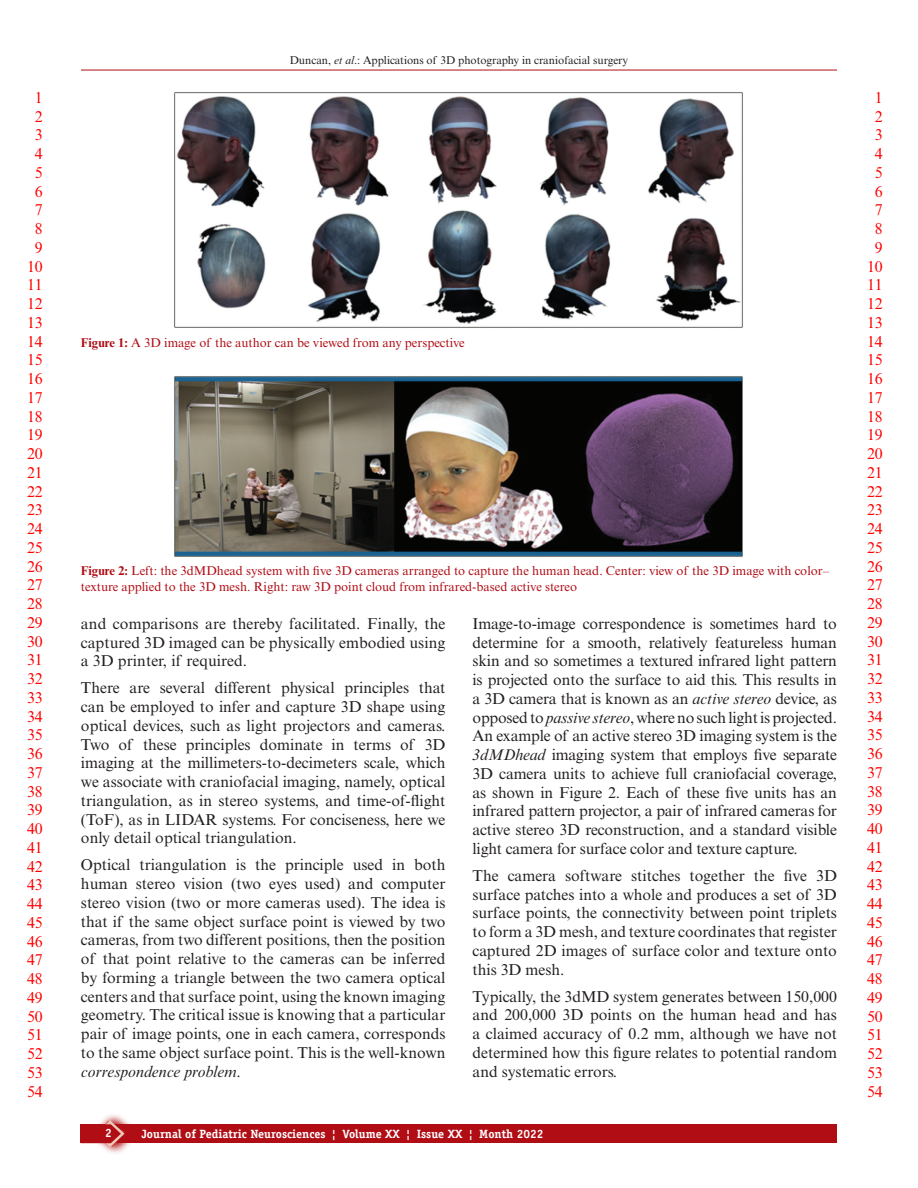
<style>
.page{position:relative;width:918px;height:1188px;background:#fff}
.page>*{position:absolute;margin:0;border:0;box-sizing:border-box;transform-origin:0 0}
.t1{font:15.75px/18.8px "Times New Roman MT Std";color:#231f20;text-align:justify}
.t2{font:15.75px/18.8px "Times New Roman MT Std";color:#f00;text-align:center}
.t3{font:12.75px/15.8px "Times New Roman MT Std";color:#b00d15}
.t4{font:700 12px "Officina Serif Std";color:#fff}
.t5{font:11.25px "Times New Roman MT Std";color:#231f20}
.s1{font-style:italic}
.s2{font-weight:700}
</style>
<div class="page">
<div style="left:81px;top:1124px;width:756px;height:19px;background:#b00d15"></div>
<svg style="left:103px;top:1114px;width:28px;height:39px"></svg>
<svg style="left:81px;top:1120px;width:44px;height:27px"></svg>
<hr style="left:81px;top:70px;width:756px;height:1px;background:#b00d15">
<img style="left:174px;top:92px;width:569px;height:236px">
<img style="left:174px;top:376px;width:569px;height:181px">
<p class="t2" style="left:27px;top:89px;width:17px">1<br>2<br>3<br>4<br>5<br>6<br>7<br>8<br>9<br>10<br>11<br>12<br>13<br>14<br>15<br>16<br>17<br>18<br>19<br>20<br>21<br>22<br>23<br>24<br>25<br>26<br>27<br>28<br>29<br>30<br>31<br>32<br>33<br>34<br>35<br>36<br>37<br>38<br>39<br>40<br>41<br>42<br>43<br>44<br>45<br>46<br>47<br>48<br>49<br>50<br>51<br>52<br>53<br>54</p>
<p class="t5" style="left:290px;top:56px;width:340px">Duncan, <span class="s1">et al</span>.: Applications of 3D photography in craniofacial surgery</p>
<p class="t3" style="left:81px;top:336px;width:386px"><span class="s2">Figure 1:</span> A 3D image of the author can be viewed from any perspective</p>
<p class="t3" style="left:81px;top:564px;width:750px"><span class="s2">Figure 2:</span> Left: the 3dMDhead system with five 3D cameras arranged to capture the human head. Center: view of the 3D image with color– texture applied to the 3D mesh. Right: raw 3D point cloud from infrared-based active stereo</p>
<p class="t1" style="left:81px;top:616px;width:366px">and comparisons are thereby facilitated. Finally, the captured 3D imaged can be physically embodied using a 3D printer, if required.</p>
<p class="t1" style="left:81px;top:680px;width:366px">There are several different physical principles that can be employed to infer and capture 3D shape using optical devices, such as light projectors and cameras.<br>Two of these principles dominate in terms of 3D imaging at the millimeters-to-decimeters scale, which we associate with craniofacial imaging, namely, optical triangulation, as in stereo systems, and time-of-flight (ToF), as in LIDAR systems. For conciseness, here we only detail optical triangulation.</p>
<p class="t1" style="left:81px;top:857px;width:366px">Optical triangulation is the principle used in both human stereo vision (two eyes used) and computer stereo vision (two or more cameras used). The idea is that if the same object surface point is viewed by two cameras, from two different positions, then the position of that point relative to the cameras can be inferred by forming a triangle between the two camera optical centers and that surface point, using the known imaging geometry. The critical issue is knowing that a particular pair of image points, one in each camera, corresponds to the same object surface point. This is the well-known <span class="s1">correspondence problem</span>.</p>
<p class="t1" style="left:472px;top:616px;width:366px">Image-to-image correspondence is sometimes hard to determine for a smooth, relatively featureless human skin and so sometimes a textured infrared light pattern is projected onto the surface to aid this. This results in a 3D camera that is known as an <span class="s1">active stereo</span> device, as opposed to <span class="s1">passive stereo</span>, where no such light is projected.<br>An example of an active stereo 3D imaging system is the <span class="s1">3dMDhead</span> imaging system that employs five separate 3D camera units to achieve full craniofacial coverage, as shown in Figure 2. Each of these five units has an infrared pattern projector, a pair of infrared cameras for active stereo 3D reconstruction, and a standard visible light camera for surface color and texture capture.</p>
<p class="t1" style="left:473px;top:868px;width:366px">The camera software stitches together the five 3D surface patches into a whole and produces a set of 3D surface points, the connectivity between point triplets to form a 3D mesh, and texture coordinates that register captured 2D images of surface color and texture onto this 3D mesh.</p>
<p class="t1" style="left:473px;top:988px;width:366px">Typically, the 3dMD system generates between 150,000 and 200,000 3D points on the human head and has a claimed accuracy of 0.2 mm, although we have not determined how this figure relates to potential random and systematic errors.</p>
<p class="t4" style="left:105px;top:1128px;width:8px">2</p>
<p class="t4" style="left:142px;top:1129px;width:403px">Journal of Pediatric Neurosciences ¦ Volume XX ¦ Issue XX ¦ Month 2022</p>
<p class="t2" style="left:867px;top:89px;width:17px">1<br>2<br>3<br>4<br>5<br>6<br>7<br>8<br>9<br>10<br>11<br>12<br>13<br>14<br>15<br>16<br>17<br>18<br>19<br>20<br>21<br>22<br>23<br>24<br>25<br>26<br>27<br>28<br>29<br>30<br>31<br>32<br>33<br>34<br>35<br>36<br>37<br>38<br>39<br>40<br>41<br>42<br>43<br>44<br>45<br>46<br>47<br>48<br>49<br>50<br>51<br>52<br>53<br>54</p>
</div>
